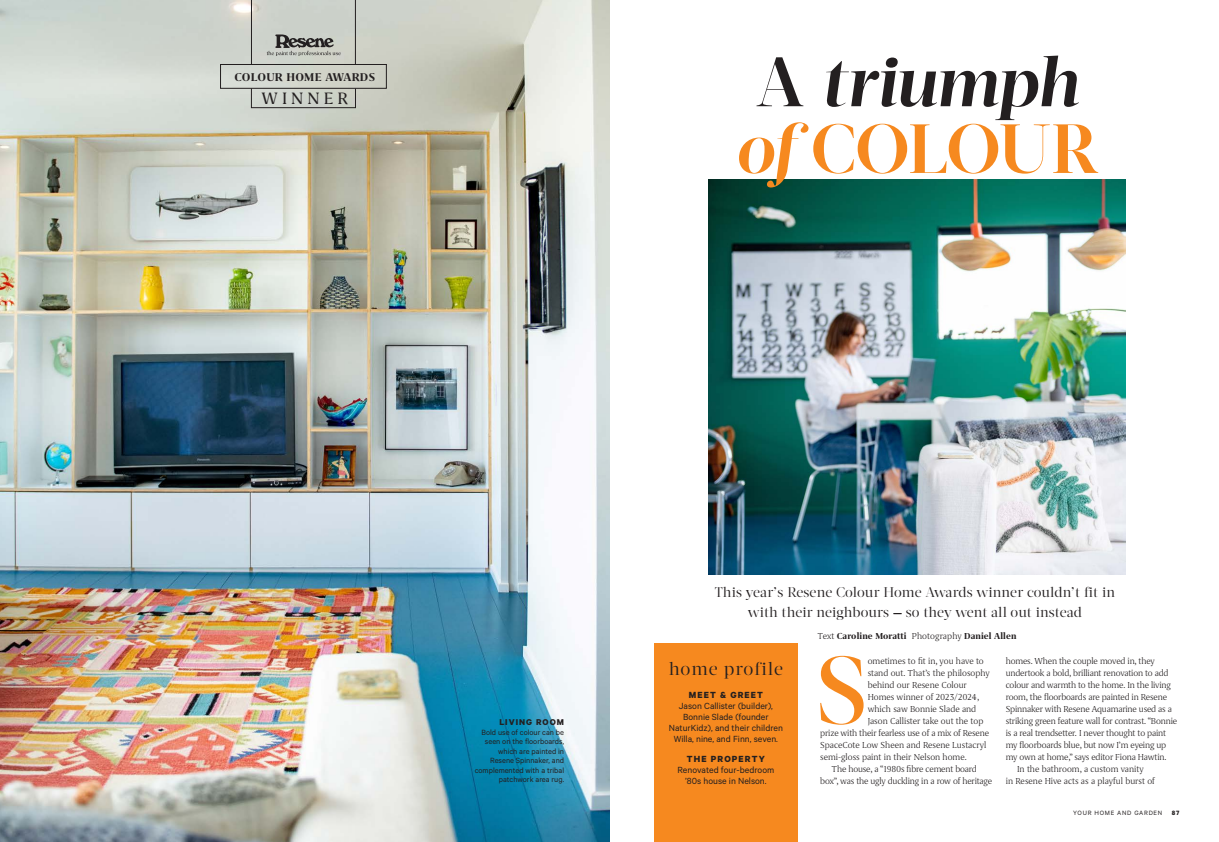
<style>
.page{position:relative;width:1219px;height:842px;background:#fff}
.page>*{position:absolute;margin:0;border:0;box-sizing:border-box;transform-origin:0 0}
.A-Body-drop_cap_2__l{font:500 95.7px "Acta Display";color:#f6891f}
.A-Heading_1{font:italic 700 69.4px/66.7px "Acta Display";letter-spacing:-.035em;color:#231f20}
.A-Sell_1-16pt-centre{font:19px "Grifo S";letter-spacing:.21em;color:#231f20}
.A-Style_tip{font:18px "Acta Display";letter-spacing:.05em;color:#231f20}
.t1{font:14px/20px "Acta Display";letter-spacing:.005em;color:#231f20;text-align:center}
.A-Sell_1-16pt-centre-2{font:700 13px "Grifo S";letter-spacing:.015em;color:#231f20}
.A-Body-drop_cap_2__l-2{font:300 10px/12px "Grifo S";letter-spacing:-.015em;color:#231f20;text-align:center}
.A-Caption{font:10px/11px "Calibre";color:#231f20;text-align:center}
.A-Body-indent{font:300 10px/12px "Grifo S";color:#231f20;text-align:center}
.A-Byline{font:700 10px "Grifo S";letter-spacing:.01em;color:#231f20}
.A-Style_tip-2{font:700 10px "Calibre";letter-spacing:.11em;color:#231f20}
.A-Caption-2{font:700 9.5px "Calibre";letter-spacing:.11em;color:#231f20}
.A-Caption-3{font:8.5px/9.5px "Calibre";color:#231f20;text-align:right}
.t2{font:7px "Calibre";letter-spacing:.1em;color:#231f20}
.t3{font:700 7px "Calibre";color:#231f20}
.s1{font-style:normal}
.s2{color:#f6891f}
.s3{font-style:normal;color:#f6891f}
.s4{font-weight:300}
</style>
<div class="page">
<img style="left:0;top:0;width:609px;height:842px">
<img style="left:708px;top:179px;width:418px;height:395px">
<div style="left:654px;top:643px;width:144px;height:199px;background:#f6891f"></div>
<div style="left:220px;top:64px;width:167px;height:25px;border:1px solid #231f20"></div>
<hr style="left:251px;top:0;width:1px;height:64px;background:#231f20">
<hr style="left:355px;top:0;width:1px;height:64px;background:#231f20">
<div style="left:251px;top:88px;width:105px;height:20px;border:1px solid #231f20"></div>
<svg style="left:267px;top:34px;width:74px;height:21px;background:#9b9d97"></svg>
<p class="A-Sell_1-16pt-centre-2" style="left:234px;top:69px;width:142px">COLOUR HOME AWARDS</p>
<p class="A-Sell_1-16pt-centre" style="left:262px;top:87px;width:88px">WINNER</p>
<p class="A-Heading_1" style="left:735px;top:49px;width:366px"><span class="s1">A</span> triumph <span class="s2">of</span> <span class="s3">COLOUR</span></p>
<p class="A-Caption-2" style="left:499px;top:716px;width:66px">LIVING ROOM</p>
<p class="A-Caption-3" style="left:475px;top:727px;width:91px">Bold use of colour can be seen on the floorboards, which are painted in<br>Resene Spinnaker, and complemented with a tribal patchwork area rug.</p>
<p class="t1" style="left:715px;top:583px;width:402px">This year’s Resene Colour Home Awards winner couldn’t fit in with their neighbours — so they went all out instead</p>
<p class="A-Style_tip" style="left:669px;top:658px;width:116px">home profile</p>
<p class="A-Style_tip-2" style="left:689px;top:689px;width:76px">MEET &amp; GREET</p>
<p class="A-Caption" style="left:669px;top:700px;width:115px">Jason Callister (builder),<br>Bonnie Slade (founder<br>NaturKidz), and their children<br>Willa, nine, and Finn, seven.</p>
<p class="A-Style_tip-2" style="left:687px;top:752px;width:79px">THE PROPERTY</p>
<p class="A-Caption" style="left:677px;top:764px;width:98px">Renovated four-bedroom ’80s house in Nelson.</p>
<p class="A-Byline" style="left:818px;top:630px;width:200px"><span class="s4">Text</span> Caroline Moratti <span class="s4">Photography</span> Daniel Allen</p>
<p class="A-Body-drop_cap_2__l" style="left:816px;top:634px;width:53px">S</p>
<p class="A-Body-drop_cap_2__l-2" style="left:868px;top:655px;width:118px">ometimes to fit in, you have to</p>
<p class="A-Body-drop_cap_2__l-2" style="left:868px;top:667px;width:124px">stand out. That’s the philosophy</p>
<p class="A-Body-drop_cap_2__l-2" style="left:868px;top:679px;width:101px">behind our Resene Colour</p>
<p class="A-Body-drop_cap_2__l-2" style="left:868px;top:691px;width:113px">Homes winner of 2023/2024,</p>
<p class="A-Body-drop_cap_2__l-2" style="left:868px;top:703px;width:110px">which saw Bonnie Slade and</p>
<p class="A-Body-drop_cap_2__l-2" style="left:868px;top:715px;width:117px">Jason Callister take out the top</p>
<p class="A-Body-drop_cap_2__l-2" style="left:820px;top:727px;width:170px">prize with their fearless use of a mix of Resene</p>
<p class="A-Body-drop_cap_2__l-2" style="left:820px;top:739px;width:168px">SpaceCote Low Sheen and Resene Lustacryl</p>
<p class="A-Body-drop_cap_2__l-2" style="left:820px;top:751px;width:148px">semi-gloss paint in their Nelson home.</p>
<p class="A-Body-drop_cap_2__l-2" style="left:820px;top:763px;width:173px">The house, a “1980s fibre cement board<br>box”, was the ugly duckling in a row of heritage</p>
<p class="A-Body-drop_cap_2__l-2" style="left:1006px;top:655px;width:173px;text-align:left">homes. When the couple moved in, they undertook a bold, brilliant renovation to add colour and warmth to the home. In the living room, the floorboards are painted in Resene Spinnaker with Resene Aquamarine used as a striking green feature wall for contrast. “Bonnie is a real trendsetter. I never thought to paint my floorboards blue, but now I’m eyeing up my own at home,” says editor Fiona Hawtin.</p>
<p class="A-Body-indent" style="left:1006px;top:763px;width:151px">In the bathroom, a custom vanity<br>in Resene Hive acts as a playful burst of</p>
<p class="t2" style="left:1073px;top:808px;width:91px">YOUR HOME AND GARDEN</p>
<p class="t3" style="left:1172px;top:808px;width:9px">87</p>
</div>
